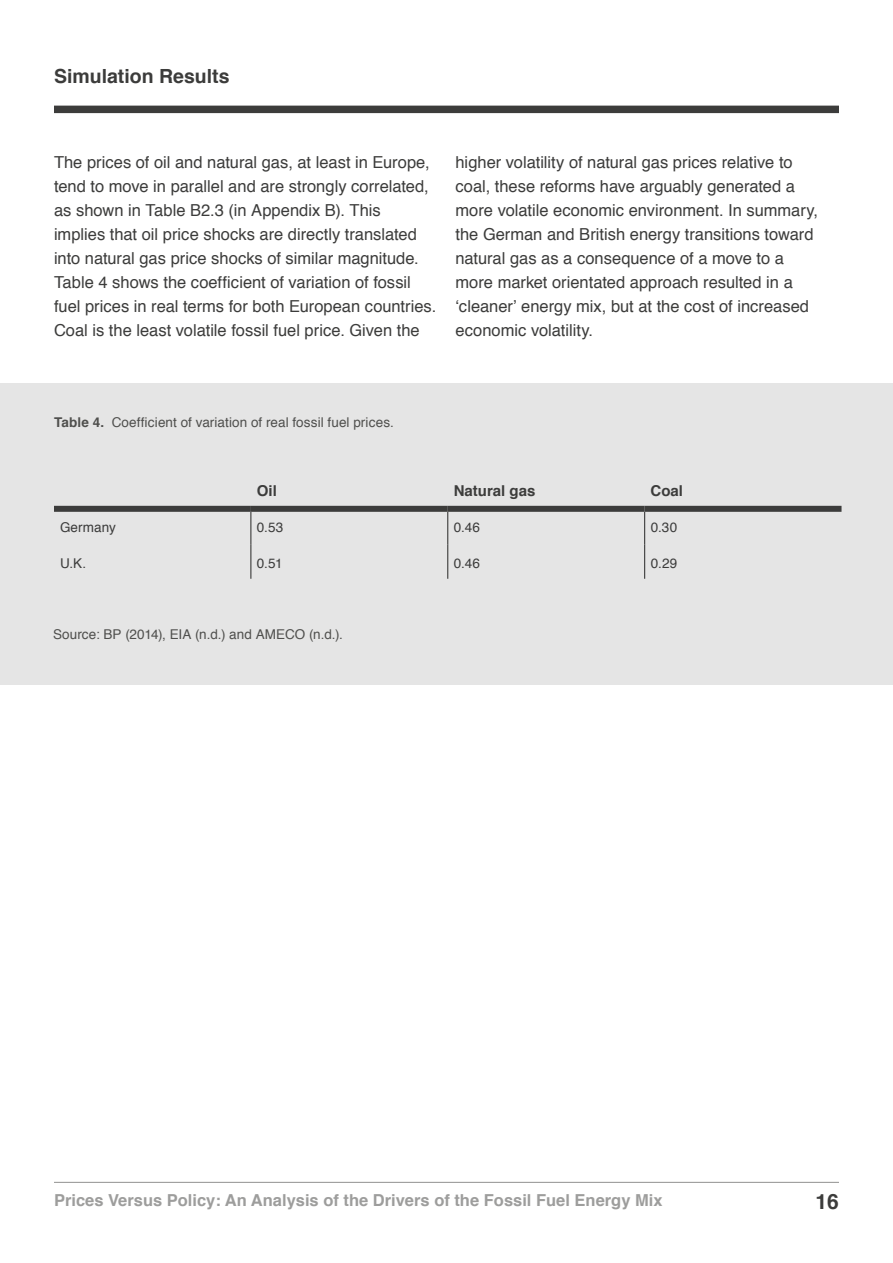
<style>
.page{position:relative;width:893px;height:1263px;background:#fff}
.page>*{position:absolute;margin:0;border:0;box-sizing:border-box;transform-origin:0 0}
.t1{font:700 21px "Helvetica";color:#3c3c3b}
.t2{font:700 19.5px "Helvetica";color:#3c3c3b}
.t3{font:16.5px/24px "Helvetica";color:#3c3c3b}
.t4{font:700 16.5px "Helvetica";color:#9d9d9c}
.t5{font:700 15px "Helvetica";color:#3c3c3b}
.t6{font:13.5px "Helvetica";letter-spacing:.005em;color:#4f4f4d}
.t7{font:13.5px "Helvetica";letter-spacing:.01em;color:#3c3c3b}
.s1{font-weight:700}
</style>
<div class="page">
<hr style="left:54px;top:1182px;width:785px;height:1px;background:#9d9d9c">
<div style="left:54px;top:106px;width:785px;height:7px;background:#3c3c3b"></div>
<div style="left:0;top:383px;width:893px;height:302px;background:#e5e5e5"></div>
<div style="left:54px;top:506px;width:197px;height:6px;background:#3c3c3b"></div>
<div style="left:251px;top:506px;width:197px;height:6px;background:#3c3c3b"></div>
<div style="left:448px;top:506px;width:197px;height:6px;background:#3c3c3b"></div>
<div style="left:645px;top:506px;width:196px;height:6px;background:#3c3c3b"></div>
<hr style="left:250px;top:512px;width:1px;height:33px;background:#3c3c3b">
<hr style="left:447px;top:512px;width:1px;height:33px;background:#3c3c3b">
<hr style="left:644px;top:512px;width:1px;height:33px;background:#3c3c3b">
<hr style="left:250px;top:545px;width:1px;height:34px;background:#3c3c3b">
<hr style="left:447px;top:545px;width:1px;height:34px;background:#3c3c3b">
<hr style="left:644px;top:545px;width:1px;height:34px;background:#3c3c3b">
<p class="t2" style="left:54px;top:60px;width:177px">Simulation Results</p>
<p class="t3" style="left:54px;top:150px;width:384px">The prices of oil and natural gas, at least in Europe, tend to move in parallel and are strongly correlated, as shown in Table B2.3 (in Appendix B). This<br>implies that oil price shocks are directly translated into natural gas price shocks of similar magnitude.<br>Table 4 shows the coefficient of variation of fossil fuel prices in real terms for both European countries.<br>Coal is the least volatile fossil fuel price. Given the</p>
<p class="t3" style="left:455px;top:150px;width:364px">higher volatility of natural gas prices relative to coal, these reforms have arguably generated a more volatile economic environment. In summary, the German and British energy transitions toward natural gas as a consequence of a move to a more market orientated approach resulted in a ‘cleaner’ energy mix, but at the cost of increased economic volatility.</p>
<p class="t6" style="left:54px;top:411px;width:341px"><span class="s1">Table 4.</span> Coefficient of variation of real fossil fuel prices.</p>
<p class="t5" style="left:257px;top:479px;width:22px">Oil</p>
<p class="t5" style="left:454px;top:479px;width:83px">Natural gas</p>
<p class="t5" style="left:651px;top:479px;width:34px">Coal</p>
<p class="t7" style="left:60px;top:516px;width:57px">Germany</p>
<p class="t7" style="left:257px;top:516px;width:28px">0.53</p>
<p class="t7" style="left:454px;top:516px;width:28px">0.46</p>
<p class="t7" style="left:651px;top:516px;width:28px">0.30</p>
<p class="t7" style="left:60px;top:552px;width:28px">U.K.</p>
<p class="t7" style="left:257px;top:552px;width:27px">0.51</p>
<p class="t7" style="left:454px;top:552px;width:28px">0.46</p>
<p class="t7" style="left:651px;top:552px;width:28px">0.29</p>
<p class="t6" style="left:53px;top:623px;width:291px">Source: BP (2014), EIA (n.d.) and AMECO (n.d.).</p>
<p class="t4" style="left:54px;top:1186px;width:610px">Prices Versus Policy: An Analysis of the Drivers of the Fossil Fuel Energy Mix</p>
<p class="t1" style="left:816px;top:1185px;width:25px">16</p>
</div>
